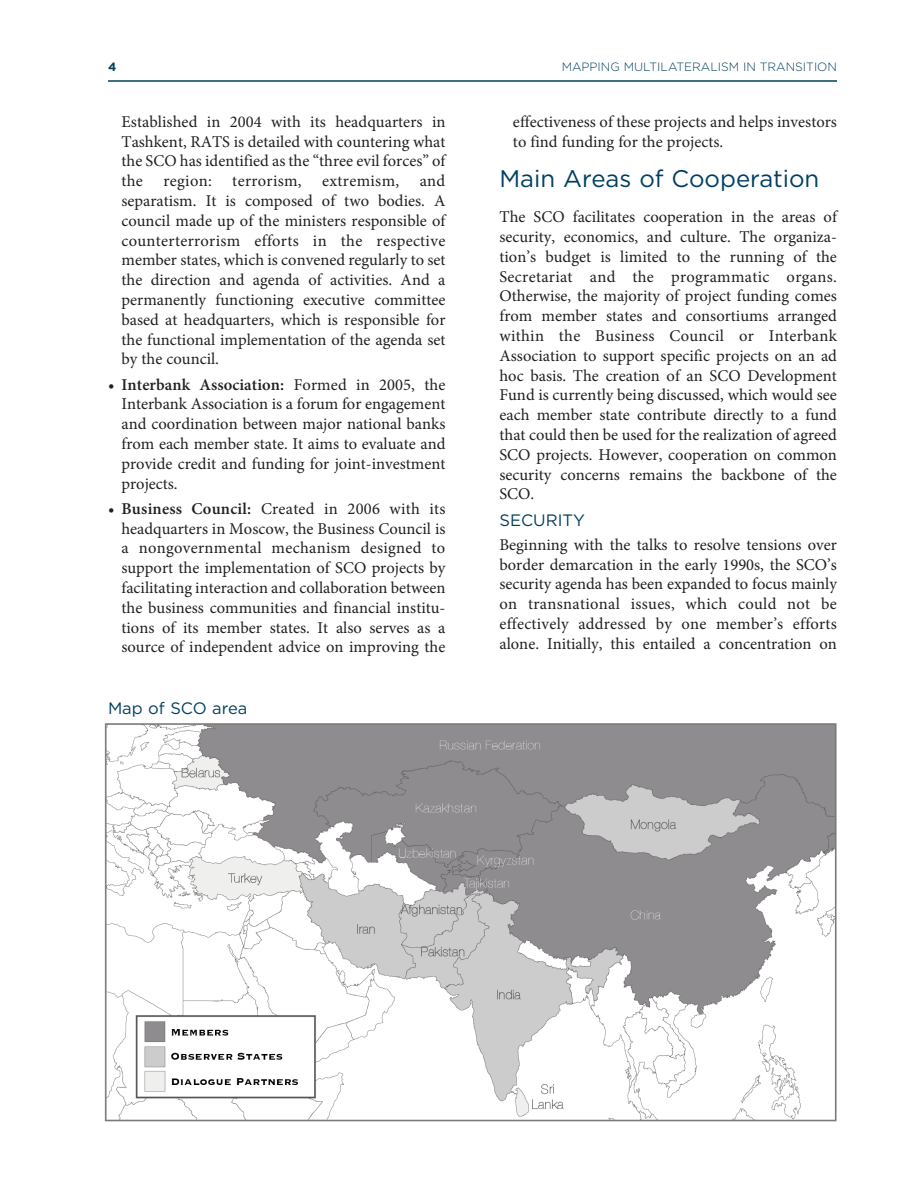
<style>
.page{position:relative;width:918px;height:1188px;background:#fff}
.page>*{position:absolute;margin:0;border:0;box-sizing:border-box;transform-origin:0 0}
.t1{font:24px "Gotham";color:#003f61}
.t2{font:16.5px/19.8px "Minion Pro";color:#231f20;text-align:justify}
.t3{font:16.5px "Gotham";color:#003f61}
.t4{font:300 12px "Gotham";color:#003f61}
.t5{font:700 12px "Gotham";color:#003f61}
.s1{font-weight:600}
</style>
<div class="page">
<hr style="left:108px;top:80px;width:729px;height:2px;background:#003f61">
<img style="left:104px;top:723px;width:733px;height:399px">
<p class="t5" style="left:108px;top:59px;width:10px">4</p>
<p class="t4" style="left:562px;top:59px;width:277px">MAPPING MULTILATERALISM IN TRANSITION</p>
<p class="t2" style="left:122px;top:113px;width:326px">Established in 2004 with its headquarters in Tashkent, RATS is detailed with countering what the SCO has identified as the “three evil forces” of the region: terrorism, extremism, and separatism. It is composed of two bodies. A council made up of the ministers responsible of counterterrorism efforts in the respective member states, which is convened regularly to set the direction and agenda of activities. And a permanently functioning executive committee based at headquarters, which is responsible for the functional implementation of the agenda set by the council.</p>
<p class="t2" style="left:122px;top:376px;width:326px;text-indent:-13px">• <span class="s1">Interbank Association:</span> Formed in 2005, the Interbank Association is a forum for engagement and coordination between major national banks from each member state. It aims to evaluate and provide credit and funding for joint-investment projects.</p>
<p class="t2" style="left:122px;top:500px;width:326px;text-indent:-13px">• <span class="s1">Business Council:</span> Created in 2006 with its headquarters in Moscow, the Business Council is a nongovernmental mechanism designed to support the implementation of SCO projects by facilitating interaction and collaboration between the business communities and financial institu&shy;tions of its member states. It also serves as a source of independent advice on improving the</p>
<p class="t3" style="left:108px;top:699px;width:141px">Map of SCO area</p>
<p class="t2" style="left:513px;top:113px;width:325px">effectiveness of these projects and helps investors to find funding for the projects.</p>
<h1 class="t1" style="left:500px;top:165px;width:321px">Main Areas of Cooperation</h1>
<p class="t2" style="left:500px;top:208px;width:339px">The SCO facilitates cooperation in the areas of security, economics, and culture. The organiza&shy;tion’s budget is limited to the running of the Secretariat and the programmatic organs.<br>Otherwise, the majority of project funding comes from member states and consortiums arranged within the Business Council or Interbank Association to support specific projects on an ad hoc basis. The creation of an SCO Development Fund is currently being discussed, which would see each member state contribute directly to a fund that could then be used for the realization of agreed SCO projects. However, cooperation on common security concerns remains the backbone of the SCO.</p>
<p class="t3" style="left:500px;top:510px;width:87px">SECURITY</p>
<p class="t2" style="left:500px;top:536px;width:339px">Beginning with the talks to resolve tensions over border demarcation in the early 1990s, the SCO’s security agenda has been expanded to focus mainly on transnational issues, which could not be effectively addressed by one member’s efforts alone. Initially, this entailed a concentration on</p>
</div>
